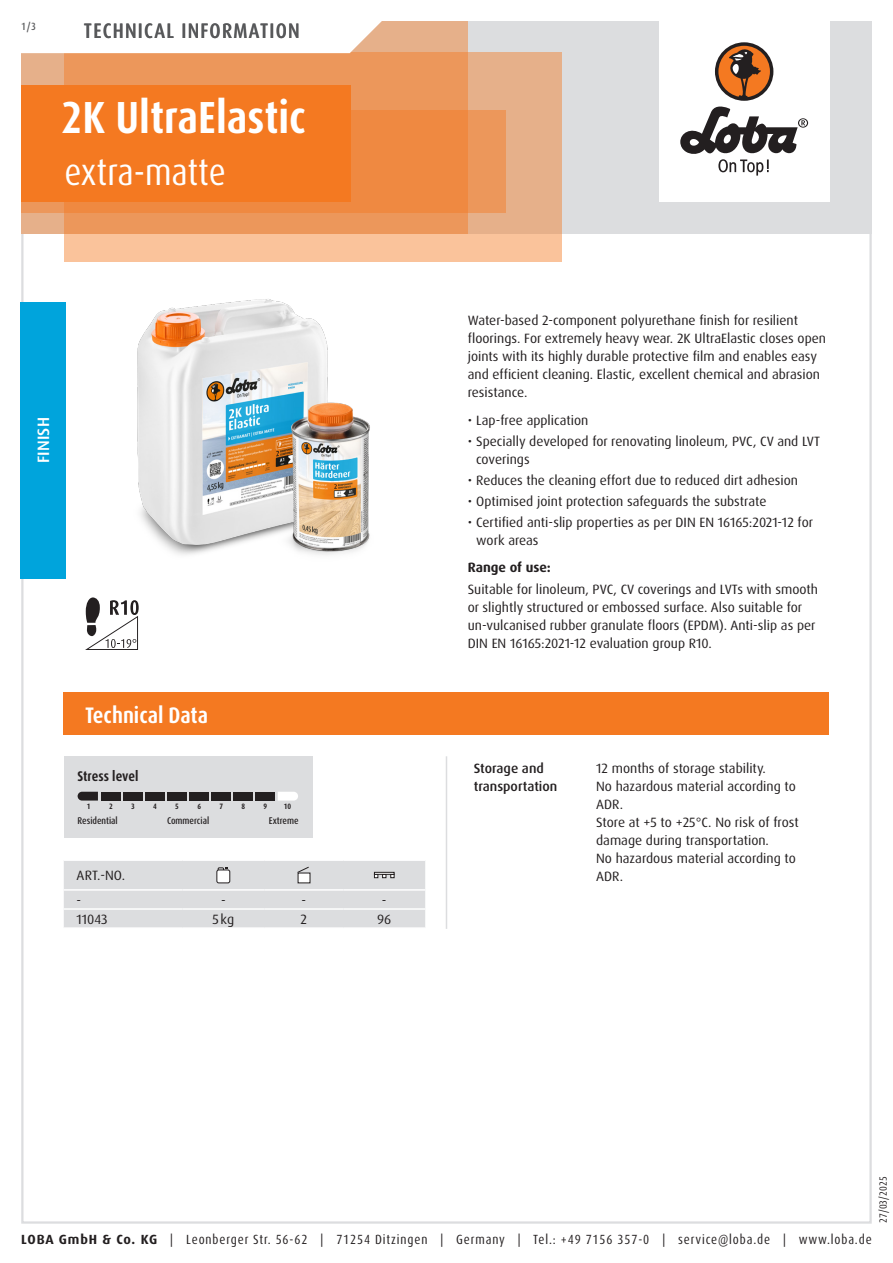
<style>
.page{position:relative;width:893px;height:1263px;background:#fff}
.page>*{position:absolute;margin:0;border:0;box-sizing:border-box;transform-origin:0 0}
.Produktname_weiss{font:700 condensed 45px "Dax Pro";color:#fff}
.Variante_weiss{font:condensed 37.5px "Dax Pro";letter-spacing:-.005em;color:#fff}
.Abschnitt{font:700 condensed 22.5px "Dax Pro";color:#fff}
.TI{font:500 condensed 21px "Dax Pro";letter-spacing:.06em;color:#57585a}
.Produktart_Versiegelung{font:500 16.5px "Dax Pro";letter-spacing:.01em;color:#fff}
.skala_name{font:700 condensed 14.1px "Dax Pro";color:#231f20}
.Text{font:13.5px/18px "Dax Pro";color:#231f20}
.Text_ohne_Silbentrennung{font:13.5px/18px "Dax Pro";color:#231f20}
.Text_Medium{font:500 13.5px/18px "Dax Pro";color:#231f20}
.Text_Bold{font:700 13.5px "Dax Pro";color:#231f20}
.Text_zentriert{font:13.5px "Dax Pro";color:#231f20}
.Text_Großbuchstaben{font:13.5px "Dax Pro";color:#231f20}
.t1{font:condensed 13.35px "Dax Pro";letter-spacing:.065em;color:#231f20}
.t2{font:condensed 10.5px "Dax Pro";color:#231f20}
.t3{font:500 condensed 10.5px "Dax Pro";color:#57585a}
.skala_desc_left{font:500 condensed 9.75px "Dax Pro";color:#231f20}
.skala_desc_middle{font:500 condensed 9.75px "Dax Pro";color:#231f20}
.skala_desc_right{font:500 condensed 9.75px "Dax Pro";color:#231f20}
.skala_number{font:700 condensed 7.8px "Dax Pro";color:#231f20}
.s1{font-weight:700;font-stretch:normal}
</style>
<div class="page">
<hr style="left:446px;top:756px;width:1px;height:173px;background:#dcdddf">
<svg style="left:64px;top:861px;width:361px;height:67px;background:#dcdddf"></svg>
<div style="left:374px;top:872px;width:20px;height:3px;border:1px solid #231f20"></div>
<div style="left:64px;top:756px;width:249px;height:82px;background:#dcdddf"></div>
<svg style="left:78px;top:792px;width:20px;height:8px"></svg>
<div style="left:101px;top:792px;width:20px;height:8px;background:#231f20"></div>
<div style="left:123px;top:792px;width:20px;height:8px;background:#231f20"></div>
<div style="left:145px;top:792px;width:20px;height:8px;background:#231f20"></div>
<div style="left:167px;top:792px;width:20px;height:8px;background:#231f20"></div>
<div style="left:189px;top:792px;width:20px;height:8px;background:#231f20"></div>
<div style="left:212px;top:792px;width:19px;height:8px;background:#231f20"></div>
<div style="left:234px;top:792px;width:19px;height:8px;background:#231f20"></div>
<div style="left:256px;top:792px;width:19px;height:8px;background:#231f20"></div>
<svg style="left:278px;top:792px;width:20px;height:8px"></svg>
<div style="left:64px;top:692px;width:765px;height:43px;background:#f47921"></div>
<svg style="left:85px;top:597px;width:54px;height:53px"></svg>
<img style="left:137px;top:299px;width:233px;height:256px">
<div style="left:20px;top:302px;width:46px;height:276px;background:#00a4dc"></div>
<div style="left:21px;top:21px;width:851px;height:213px;background:#dcdddf"></div>
<div style="left:659px;top:0;width:170px;height:202px;background:#fff"></div>
<svg style="left:680px;top:106px;width:128px;height:70px"></svg>
<div style="left:715px;top:42px;width:58px;height:59px;background:#231f20;border-radius:50%"></div>
<svg style="left:718px;top:45px;width:52px;height:52px"></svg>
<div style="left:64px;top:52px;width:497px;height:209px;background:linear-gradient(to right,#fec79f,#efb992)"></div>
<div style="left:21px;top:111px;width:485px;height:102px;background:#ec975b"></div>
<svg style="left:21px;top:21px;width:447px;height:213px;background:#ec9355"></svg>
<svg style="left:21px;top:21px;width:411px;height:34px;background:#faede4"></svg>
<div style="left:21px;top:85px;width:330px;height:117px;background:#f47921"></div>
<p class="t3" style="left:21px;top:19px;width:16px">1/3</p>
<p class="TI" style="left:84px;top:17px;width:217px">TECHNICAL INFORMATION</p>
<p class="Produktname_weiss" style="left:61px;top:89px;width:246px">2K UltraElastic</p>
<p class="Variante_weiss" style="left:64px;top:148px;width:163px">extra-matte</p>
<p class="Produktart_Versiegelung" style="left:33px;top:463px;width:48px;rotate:-90deg">FINISH</p>
<p class="Abschnitt" style="left:85px;top:700px;width:125px">Technical Data</p>
<p class="skala_name" style="left:78px;top:767px;width:62px">Stress level</p>
<p class="skala_number" style="left:87px;top:802px;width:5px">1</p>
<p class="skala_number" style="left:109px;top:802px;width:5px">2</p>
<p class="skala_number" style="left:131px;top:802px;width:5px">3</p>
<p class="skala_number" style="left:153px;top:802px;width:5px">4</p>
<p class="skala_number" style="left:175px;top:802px;width:5px">5</p>
<p class="skala_number" style="left:197px;top:802px;width:5px">6</p>
<p class="skala_number" style="left:219px;top:802px;width:5px">7</p>
<p class="skala_number" style="left:241px;top:802px;width:5px">8</p>
<p class="skala_number" style="left:264px;top:802px;width:5px">9</p>
<p class="skala_number" style="left:284px;top:802px;width:9px">10</p>
<p class="skala_desc_left" style="left:78px;top:815px;width:42px">Residential</p>
<p class="skala_desc_middle" style="left:167px;top:815px;width:44px">Commercial</p>
<p class="skala_desc_right" style="left:269px;top:815px;width:31px">Extreme</p>
<p class="Text_Großbuchstaben" style="left:77px;top:867px;width:50px">ART.-NO.</p>
<p class="Text" style="left:77px;top:891px;width:6px">-</p>
<p class="Text_zentriert" style="left:221px;top:891px;width:6px">-</p>
<p class="Text_zentriert" style="left:301px;top:891px;width:6px">-</p>
<p class="Text_zentriert" style="left:382px;top:891px;width:6px">-</p>
<p class="Text" style="left:77px;top:910px;width:33px">11043</p>
<p class="Text_zentriert" style="left:212px;top:910px;width:23px">5kg</p>
<p class="Text_zentriert" style="left:301px;top:910px;width:8px">2</p>
<p class="Text_zentriert" style="left:377px;top:910px;width:16px">96</p>
<p class="Text" style="left:468px;top:312px;width:360px">Water-based 2-component polyurethane finish for resilient floorings. For extremely heavy wear. 2K UltraElastic closes open joints with its highly durable protective film and enables easy and efficient cleaning. Elastic, excellent chemical and abrasion resistance.</p>
<p class="Text" style="left:468px;top:411px;width:122px">• Lap-free application</p>
<p class="Text" style="left:476px;top:432px;width:345px;text-indent:-9px">• Specially developed for renovating linoleum, PVC, CV and LVT coverings</p>
<p class="Text" style="left:468px;top:471px;width:332px">• Reduces the cleaning effort due to reduced dirt adhesion</p>
<p class="Text" style="left:468px;top:492px;width:300px">• Optimised joint protection safeguards the substrate</p>
<p class="Text" style="left:476px;top:513px;width:338px;text-indent:-9px">• Certified anti-slip properties as per DIN EN 16165:2021-12 for work areas</p>
<p class="Text_Bold" style="left:468px;top:559px;width:85px">Range of use:</p>
<p class="Text" style="left:468px;top:580px;width:352px">Suitable for linoleum, PVC, CV coverings and LVTs with smooth or slightly structured or embossed surface. Also suitable for un-vulcanised rubber granulate floors (EPDM). Anti-slip as per DIN EN 16165:2021-12 evaluation group R10.</p>
<p class="Text_Medium" style="left:474px;top:759px;width:85px">Storage and transportation</p>
<p class="Text_ohne_Silbentrennung" style="left:596px;top:759px;width:171px">12 months of storage stability.</p>
<p class="Text_ohne_Silbentrennung" style="left:596px;top:777px;width:201px">No hazardous material according to<br>ADR.</p>
<p class="Text_ohne_Silbentrennung" style="left:596px;top:813px;width:204px">Store at +5 to +25°C. No risk of frost damage during transportation.</p>
<p class="Text_ohne_Silbentrennung" style="left:596px;top:849px;width:201px">No hazardous material according to<br>ADR.</p>
<p class="t2" style="left:876px;top:1222px;width:48px;rotate:-90deg">27/03/2025</p>
<p class="t1" style="left:21px;top:1230px;width:852px"><span class="s1">LOBA GmbH &amp; Co. KG</span> | Leonberger Str. 56-62 | 71254 Ditzingen | Germany | Tel.: +49 7156 357-0 | service@loba.de | www.loba.de</p>
</div>
